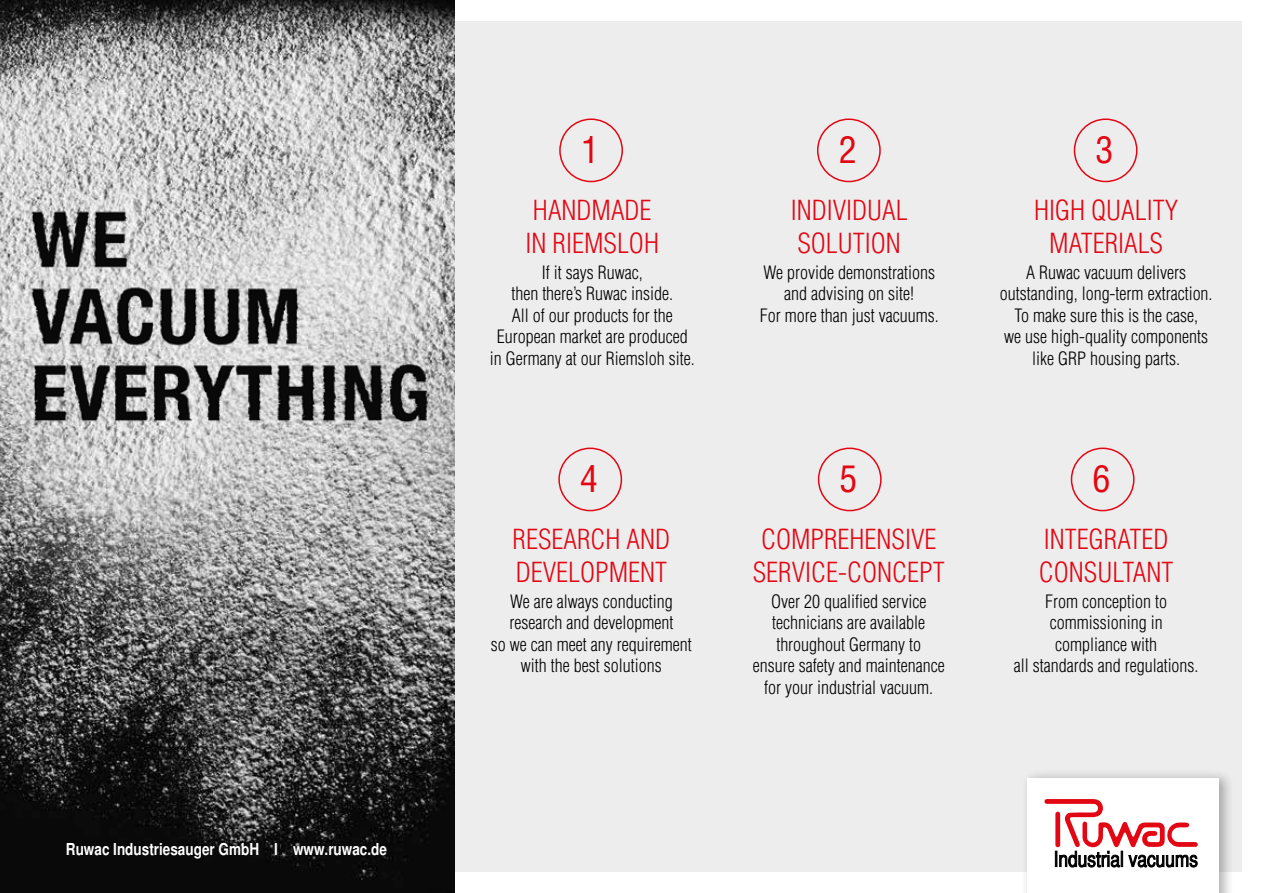
<style>
.page{position:relative;width:1263px;height:893px;background:#fff}
.page>*{position:absolute;margin:0;border:0;box-sizing:border-box;transform-origin:0 0}
.t1{font:condensed 36px "Helvetica";color:#e30613}
.t2{font:300 condensed 27px/32.4px "Helvetica";color:#e30613}
.t3{font:300 condensed 18px/21.6px "Helvetica";color:#000;text-align:center}
.t4{font:700 condensed 16.5px "Helvetica";color:#fff}
</style>
<div class="page">
<div style="left:21px;top:21px;width:1221px;height:851px;background:#ededed"></div>
<div style="left:1021px;top:769px;width:213px;height:124px;background:#000;opacity:.3"></div>
<div style="left:1027px;top:778px;width:192px;height:115px;background:#fff"></div>
<svg style="left:1044px;top:799px;width:154px;height:68px"></svg>
<img style="left:0;top:0;width:454px;height:893px">
<img style="left:0;top:136px;width:452px;height:331px">
<div style="left:559px;top:118px;width:64px;height:64px;border:2px solid #e30613;border-radius:50%"></div>
<div style="left:1074px;top:118px;width:63px;height:64px;border:2px solid #e30613;border-radius:50%"></div>
<div style="left:817px;top:118px;width:64px;height:64px;border:2px solid #e30613;border-radius:50%"></div>
<div style="left:558px;top:448px;width:64px;height:63px;border:2px solid #e30613;border-radius:50%"></div>
<div style="left:1071px;top:448px;width:63px;height:63px;border:2px solid #e30613;border-radius:50%"></div>
<div style="left:818px;top:448px;width:64px;height:63px;border:2px solid #e30613;border-radius:50%"></div>
<p class="t4" style="left:66px;top:839px;width:323px">Ruwac Industriesauger GmbH I www.ruwac.de</p>
<h1 class="t1" style="left:581px;top:128px;width:19px">1</h1>
<h2 class="t2" style="left:525px;top:194px;width:135px">HANDMADE<br>IN RIEMSLOH</h2>
<p class="t3" style="left:490px;top:261px;width:206px">If it says Ruwac,<br>then there’s Ruwac inside.<br>All of our products for the<br>European market are produced in Germany at our Riemsloh site.</p>
<h1 class="t1" style="left:839px;top:128px;width:19px">2</h1>
<h1 class="t1" style="left:1095px;top:128px;width:19px">3</h1>
<h2 class="t2" style="left:791px;top:194px;width:119px">INDIVIDUAL<br>SOLUTION</h2>
<p class="t3" style="left:760px;top:261px;width:180px">We provide demonstrations and advising on site!<br>For more than just vacuums.</p>
<h2 class="t2" style="left:1034px;top:194px;width:146px;text-align:center">HIGH QUALITY<br>MATERIALS</h2>
<p class="t3" style="left:1000px;top:261px;width:214px">A Ruwac vacuum delivers outstanding, long-term extraction.<br>To make sure this is the case,<br>we use high-quality components like GRP housing parts.</p>
<h1 class="t1" style="left:580px;top:457px;width:19px">4</h1>
<h2 class="t2" style="left:513px;top:523px;width:159px">RESEARCH AND<br>DEVELOPMENT</h2>
<p class="t3" style="left:491px;top:590px;width:202px">We are always conducting research and development<br>so we can meet any requirement with the best solutions</p>
<h1 class="t1" style="left:840px;top:457px;width:19px">5</h1>
<h1 class="t1" style="left:1092px;top:457px;width:19px">6</h1>
<h2 class="t2" style="left:753px;top:523px;width:193px;text-align:center">COMPREHENSIVE<br>SERVICE-CONCEPT</h2>
<p class="t3" style="left:753px;top:590px;width:193px">Over 20 qualified service technicians are available throughout Germany to<br>ensure safety and maintenance for your industrial vacuum.</p>
<h2 class="t2" style="left:1039px;top:523px;width:136px">INTEGRATED<br>CONSULTANT</h2>
<p class="t3" style="left:1014px;top:590px;width:186px">From conception to commissioning in compliance with<br>all standards and regulations.</p>
</div>
